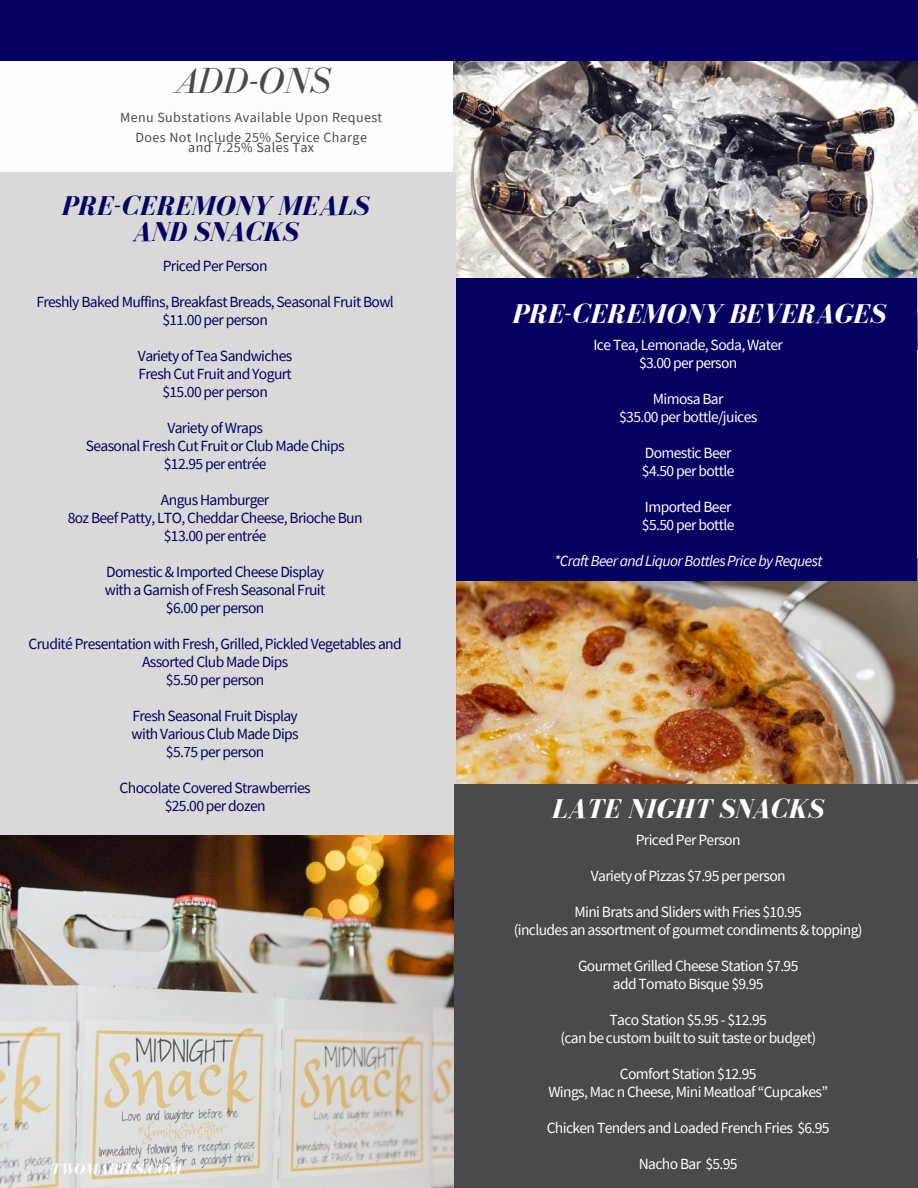
<style>
.page{position:relative;width:918px;height:1188px;background:#fff}
.page>*{position:absolute;margin:0;border:0;box-sizing:border-box;transform-origin:0 0}
.t1{font:italic 37.35px "Bodoni FLF";color:#4a4a4d}
.t2{font:italic 700 28.05px "Bodoni FLF";color:#fdfdfd}
.t3{font:italic 700 28.05px/25.8px "Bodoni FLF";color:#050262;text-align:center}
.t4{font:15.6px/18px "Source Sans Pro";letter-spacing:-.04em;color:#050262;text-align:center}
.t5{font:15.6px/18px "Source Sans Pro";letter-spacing:-.04em;color:#fdfdfd;text-align:center}
.t6{font:italic 15.6px "Source Sans Pro";letter-spacing:-.04em;color:#fdfdfd}
.t7{font:italic 700 15.6px "Bodoni FLF";color:#fdfdfd}
.t8{font:13.95px/20.2px "Source Sans Pro";letter-spacing:.03em;color:#4a4a4d;text-align:center}
</style>
<div class="page">
<img style="left:456px;top:558px;width:462px;height:226px">
<img style="left:453px;top:61px;width:465px;height:289px">
<div style="left:457px;top:278px;width:460px;height:302px;background:#050262"></div>
<div style="left:0;top:172px;width:456px;height:665px;background:#d9d9d9"></div>
<img style="left:0;top:836px;width:455px;height:352px">
<div style="left:455px;top:784px;width:463px;height:404px;background:#4a4a4d"></div>
<div style="left:0;top:0;width:918px;height:61px;background:#050262"></div>
<h1 class="t1" style="left:175px;top:61px;width:158px">ADD-ONS</h1>
<p class="t8" style="left:120px;top:107px;width:264px">Menu Substations Available Upon Request<br>Does Not Include 25% Service Charge</p>
<p class="t8" style="left:188px;top:137px;width:127px">and 7.25% Sales Tax</p>
<h2 class="t3" style="left:61px;top:193px;width:309px">PRE-CEREMONY MEALS<br>AND SNACKS</h2>
<p class="t4" style="left:163px;top:256px;width:106px">Priced Per Person</p>
<p class="t4" style="left:36px;top:292px;width:359px">Freshly Baked Muffins, Breakfast Breads, Seasonal Fruit Bowl $11.00 per person</p>
<p class="t4" style="left:138px;top:346px;width:156px">Variety of Tea Sandwiches<br>Fresh Cut Fruit and Yogurt $15.00 per person</p>
<p class="t4" style="left:86px;top:418px;width:260px">Variety of Wraps<br>Seasonal Fresh Cut Fruit or Club Made Chips $12.95 per entrée</p>
<p class="t4" style="left:68px;top:490px;width:296px">Angus Hamburger<br>8oz Beef Patty, LTO, Cheddar Cheese, Brioche Bun $13.00 per entrée</p>
<p class="t4" style="left:105px;top:562px;width:222px">Domestic &amp; Imported Cheese Display with a Garnish of Fresh Seasonal Fruit $6.00 per person</p>
<p class="t4" style="left:29px;top:634px;width:375px">Crudité Presentation with Fresh, Grilled, Pickled Vegetables and<br>Assorted Club Made Dips<br>$5.50 per person</p>
<p class="t4" style="left:132px;top:706px;width:169px">Fresh Seasonal Fruit Display with Various Club Made Dips $5.75 per person</p>
<p class="t4" style="left:120px;top:778px;width:193px">Chocolate Covered Strawberries $25.00 per dozen</p>
<h2 class="t2" style="left:512px;top:299px;width:374px">PRE-CEREMONY BEVERAGES</h2>
<p class="t5" style="left:594px;top:336px;width:191px">Ice Tea, Lemonade, Soda, Water $3.00 per person</p>
<p class="t5" style="left:619px;top:390px;width:140px">Mimosa Bar<br>$35.00 per bottle/juices</p>
<p class="t5" style="left:642px;top:444px;width:94px;text-align:left">Domestic Beer $4.50 per bottle</p>
<p class="t5" style="left:642px;top:498px;width:94px;text-align:left">Imported Beer $5.50 per bottle</p>
<p class="t6" style="left:554px;top:551px;width:270px">*Craft Beer and Liquor Bottles Price by Request</p>
<h2 class="t2" style="left:552px;top:794px;width:273px">LATE NIGHT SNACKS</h2>
<p class="t5" style="left:636px;top:831px;width:106px">Priced Per Person</p>
<p class="t5" style="left:591px;top:867px;width:196px">Variety of Pizzas $7.95 per person</p>
<p class="t5" style="left:514px;top:903px;width:350px">Mini Brats and Sliders with Fries $10.95<br>(includes an assortment of gourmet condiments &amp; topping)</p>
<p class="t5" style="left:578px;top:957px;width:222px">Gourmet Grilled Cheese Station $7.95 add Tomato Bisque $9.95</p>
<p class="t5" style="left:560px;top:1011px;width:257px">Taco Station $5.95 - $12.95<br>(can be custom built to suit taste or budget)</p>
<p class="t5" style="left:548px;top:1065px;width:281px">Comfort Station $12.95<br>Wings, Mac n Cheese, Mini Meatloaf “Cupcakes”</p>
<p class="t5" style="left:547px;top:1119px;width:284px">Chicken Tenders and Loaded French Fries $6.95</p>
<p class="t7" style="left:50px;top:1160px;width:132px">TWOMARIES.COM</p>
<p class="t5" style="left:639px;top:1155px;width:100px">Nacho Bar $5.95</p>
</div>
